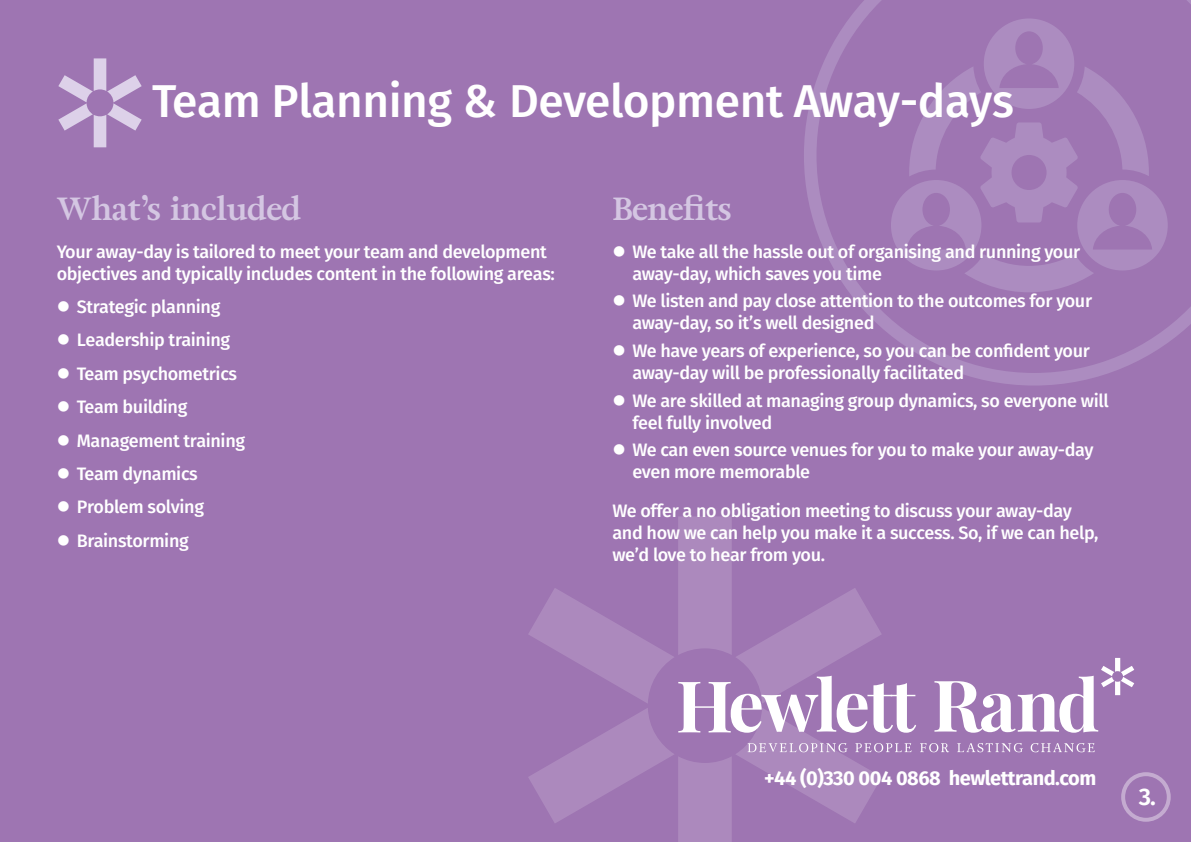
<style>
.page{position:relative;width:1191px;height:842px;background:#9e75b2}
.page>*{position:absolute;margin:0;border:0;box-sizing:border-box;transform-origin:0 0}
.t1{font:500 46px "Fira Sans";letter-spacing:-.01em;color:#fff}
.t2{font:700 32px "Adriane Text";letter-spacing:-.01em;color:#d4c6e2}
.t3{font:600 24px "Fira Sans";color:#fff}
.t4{font:700 20px "Fira Sans";letter-spacing:-.025em;color:#fff}
.t5{font:500 18px/22px "Fira Sans";letter-spacing:-.02em;color:#fff}
</style>
<div class="page">
<svg style="left:804px;top:0;width:387px;height:386px"></svg>
<svg style="left:891px;top:18px;width:276px;height:274px"></svg>
<svg style="left:528px;top:516px;width:606px;height:326px"></svg>
<svg style="left:58px;top:58px;width:84px;height:89px"></svg>
<div style="left:1121px;top:772px;width:49px;height:50px;border:4px solid #fff;border-radius:50%"></div>
<h1 class="t1" style="left:152px;top:64px;width:863px">Team Planning &amp; Development Away-days</h1>
<h2 class="t2" style="left:57px;top:187px;width:246px">What’s included</h2>
<p class="t5" style="left:57px;top:240px;width:499px">Your away-day is tailored to meet your team and development objectives and typically includes content in the following areas:</p>
<p class="t5" style="left:57px;top:295px;width:165px">● Strategic planning</p>
<p class="t5" style="left:57px;top:328px;width:175px">● Leadership training</p>
<p class="t5" style="left:57px;top:362px;width:182px">● Team psychometrics</p>
<p class="t5" style="left:57px;top:395px;width:132px">● Team building</p>
<p class="t5" style="left:57px;top:428px;width:190px">● Management training</p>
<p class="t5" style="left:57px;top:462px;width:143px">● Team dynamics</p>
<p class="t5" style="left:57px;top:495px;width:149px">● Problem solving</p>
<p class="t5" style="left:57px;top:528px;width:134px">● Brainstorming</p>
<h2 class="t2" style="left:612px;top:187px;width:120px">Benefits</h2>
<p class="t5" style="left:632px;top:240px;width:449px;text-indent:-20px">● We take all the hassle out of organising and running your away-day, which saves you time</p>
<p class="t5" style="left:632px;top:289px;width:461px;text-indent:-20px">● We listen and pay close attention to the outcomes for your away-day, so it’s well designed</p>
<p class="t5" style="left:632px;top:339px;width:459px;text-indent:-20px">● We have years of experience, so you can be confident your away-day will be professionally facilitated</p>
<p class="t5" style="left:632px;top:389px;width:477px;text-indent:-20px">● We are skilled at managing group dynamics, so everyone will feel fully involved</p>
<p class="t5" style="left:632px;top:438px;width:462px;text-indent:-20px">● We can even source venues for you to make your away-day even more memorable</p>
<p class="t5" style="left:612px;top:499px;width:487px">We offer a no obligation meeting to discuss your away-day and how we can help you make it a success. So, if we can help, we’d love to hear from you.</p>
<p class="t4" style="left:764px;top:762px;width:334px">+44 (0)330 004 0868 hewlettrand.com</p>
<h3 class="t3" style="left:1138px;top:777px;width:19px">3.</h3>
</div>
